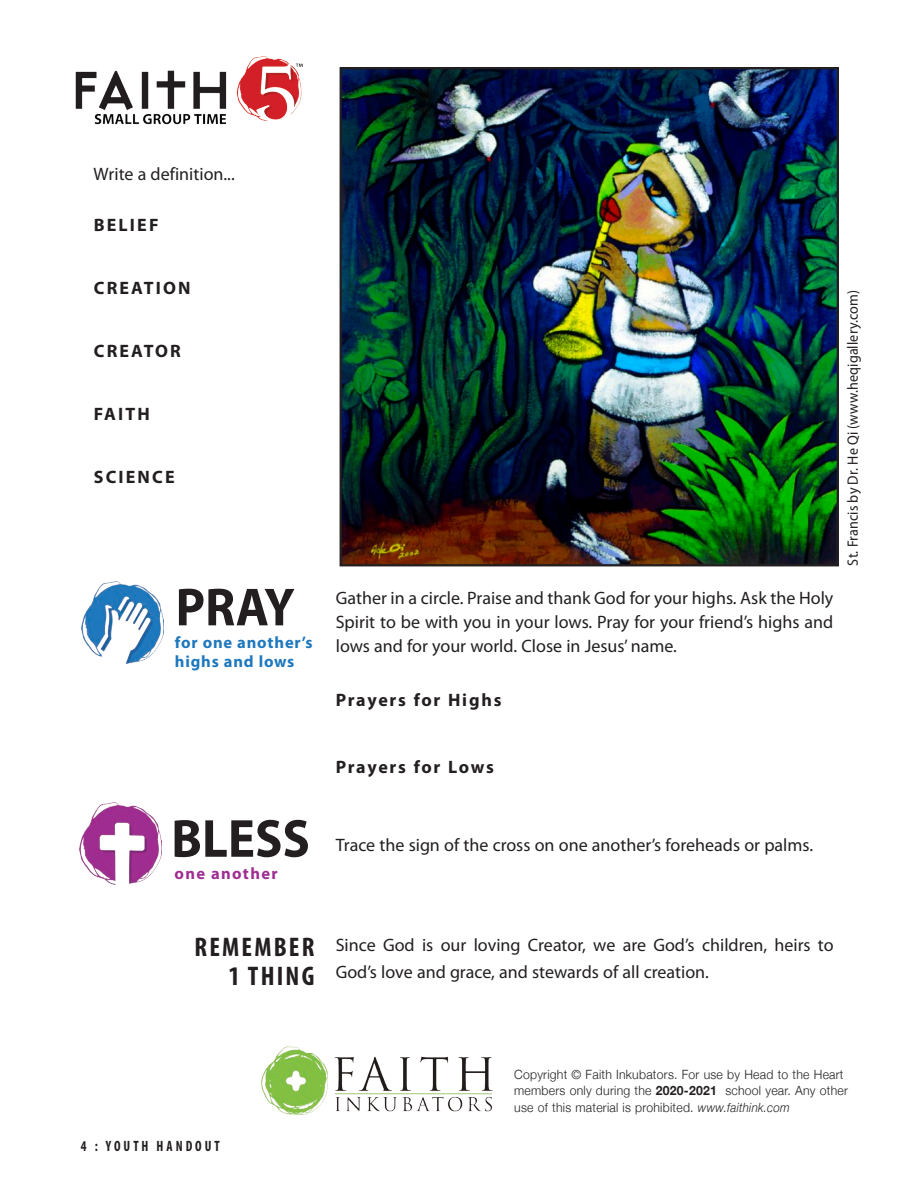
<style>
.page{position:relative;width:918px;height:1188px;background:#fff}
.page>*{position:absolute;margin:0;border:0;box-sizing:border-box;transform-origin:0 0}
.t1{font:700 54px "Myriad Pro";color:#231f20;scale:.94 1}
.Headline_1{font:700 condensed 27px/28.5px "Myriad Pro";letter-spacing:.08em;color:#231f20;text-align:right}
.Body{font:18px/24px "Myriad Pro";color:#231f20;text-align:justify}
.Headline_1-2{font:700 18px "Myriad Pro";letter-spacing:.12em;color:#231f20}
.Body-2{font:700 18px "Myriad Pro";letter-spacing:.09em;color:#231f20}
.Headline_1-3{font:18px "Myriad Pro";color:#231f20}
.t2{font:700 16.5px/19.5px "Myriad Pro";letter-spacing:.05em;color:#1e78be}
.t3{font:700 16.5px "Myriad Pro";letter-spacing:.08em;color:#9f2e92}
.Verse_attribution{font:15px "Myriad Pro";letter-spacing:.01em;color:#231f20;scale:.94 1}
.t4{font:700 condensed 15px "Myriad Pro";letter-spacing:.22em;color:#231f20;scale:.9 1}
.t5{font:300 12.75px/16.5px "Helvetica Neue";letter-spacing:.02em;color:#231f20;scale:.96 1}
.s1{font-weight:700}
.s2{font-style:italic}
</style>
<div class="page">
<img style="left:75px;top:56px;width:228px;height:69px">
<img style="left:82px;top:582px;width:82px;height:81px">
<img style="left:79px;top:803px;width:82px;height:82px">
<img style="left:261px;top:1046px;width:232px;height:69px">
<img style="left:343px;top:70px;width:493px;height:493px">
<div style="left:340px;top:67px;width:499px;height:499px;border:2px solid #231f20"></div>
<p class="Headline_1-3" style="left:94px;top:163px;width:143px">Write a definition...</p>
<p class="Headline_1-2" style="left:94px;top:213px;width:66px">BELIEF</p>
<p class="Headline_1-2" style="left:94px;top:276px;width:98px">CREATION</p>
<p class="Headline_1-2" style="left:94px;top:339px;width:89px">CREATOR</p>
<p class="Headline_1-2" style="left:94px;top:402px;width:58px">FAITH</p>
<p class="Headline_1-2" style="left:94px;top:465px;width:82px">SCIENCE</p>
<p class="t1" style="left:176px;top:572px;width:128px">PRAY</p>
<p class="t2" style="left:175px;top:632px;width:139px">for one another’s highs and lows</p>
<p class="t1" style="left:171px;top:803px;width:149px">BLESS</p>
<p class="t3" style="left:175px;top:863px;width:105px">one another</p>
<p class="Body" style="left:336px;top:585px;width:499px">Gather in a circle. Praise and thank God for your highs. Ask the Holy Spirit to be with you in your lows. Pray for your friend’s highs and lows and for your world. Close in Jesus’ name.</p>
<p class="Body-2" style="left:336px;top:688px;width:167px">Prayers for Highs</p>
<p class="Verse_attribution" style="left:844px;top:566px;width:295px;rotate:-90deg">St. Francis by Dr. He Qi (www.heqigallery.com)</p>
<p class="Body-2" style="left:336px;top:755px;width:160px">Prayers for Lows</p>
<p class="Body" style="left:336px;top:833px;width:479px">Trace the sign of the cross on one another’s foreheads or palms.</p>
<p class="Headline_1" style="left:195px;top:932px;width:121px">REMEMBER<br>1 THING</p>
<p class="Body" style="left:336px;top:931px;width:500px;line-height:27px">Since God is our loving Creator, we are God’s children, heirs to<br>God’s love and grace, and stewards of all creation.</p>
<p class="t4" style="left:81px;top:1137px;width:156px">4 : YOUTH HANDOUT</p>
<p class="t5" style="left:514px;top:1065px;width:349px">Copyright © Faith Inkubators. For use by Head to the Heart members only during the <span class="s1">2020-2021</span> school year. Any other use of this material is prohibited. <span class="s2">www.faithink.com</span></p>
</div>
